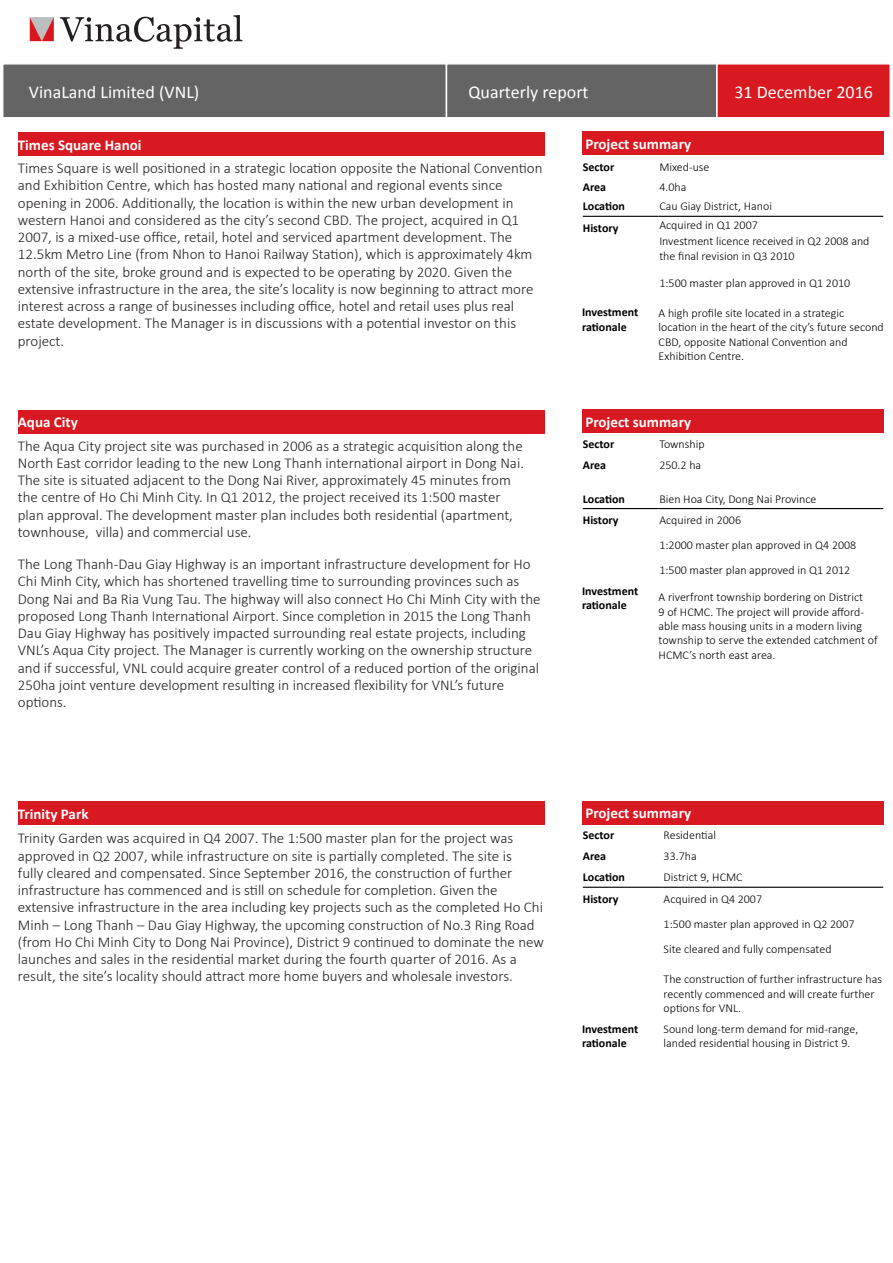
<style>
.page{position:relative;width:893px;height:1263px;background:#fff}
.page>*{position:absolute;margin:0;border:0;box-sizing:border-box;transform-origin:0 0}
.t1{font:18px "Calibri";color:#fff}
.t2{font:300 15px/17.2px "Calibri";color:#231f20}
.t3{font:700 15px "Calibri";color:#fff}
.t4{font:300 12px/14.4px "Calibri";color:#000}
.t5{font:700 12px/14.4px "Calibri";color:#000}
</style>
<div class="page">
<svg style="left:30px;top:17px;width:24px;height:24px"></svg>
<svg style="left:60px;top:15px;width:182px;height:34px"></svg>
<div style="left:3px;top:64px;width:443px;height:54px;background:#646464"></div>
<div style="left:2px;top:63px;width:445px;height:56px;border:2px solid #fff"></div>
<div style="left:446px;top:64px;width:271px;height:54px;background:#646464"></div>
<div style="left:446px;top:63px;width:272px;height:56px;border:2px solid #fff"></div>
<div style="left:717px;top:64px;width:173px;height:54px;background:#d8191f"></div>
<div style="left:716px;top:63px;width:175px;height:56px;border:2px solid #fff"></div>
<div style="left:582px;top:132px;width:302px;height:23px;background:#d81921"></div>
<hr style="left:583px;top:216px;width:76px;height:1px;background:#000">
<hr style="left:659px;top:216px;width:224px;height:1px;background:#000">
<div style="left:18px;top:133px;width:527px;height:23px;background:#d81921"></div>
<div style="left:582px;top:409px;width:302px;height:24px;background:#d81921"></div>
<hr style="left:583px;top:508px;width:76px;height:1px;background:#000">
<hr style="left:659px;top:508px;width:224px;height:1px;background:#000">
<div style="left:18px;top:410px;width:527px;height:23px;background:#d81921"></div>
<div style="left:582px;top:801px;width:302px;height:23px;background:#d81921"></div>
<hr style="left:583px;top:887px;width:80px;height:1px;background:#000">
<hr style="left:663px;top:887px;width:220px;height:1px;background:#000">
<div style="left:18px;top:802px;width:527px;height:23px;background:#d81921"></div>
<p class="t1" style="left:29px;top:80px;width:172px">VinaLand Limited (VNL)</p>
<p class="t1" style="left:468px;top:80px;width:122px">Quarterly report</p>
<p class="t1" style="left:734px;top:80px;width:140px">31 December 2016</p>
<p class="t3" style="left:18px;top:135px;width:125px">Times Square Hanoi</p>
<p class="t2" style="left:18px;top:159px;width:526px">Times Square is well positioned in a strategic location opposite the National Convention and Exhibition Centre, which has hosted many national and regional events since opening in 2006. Additionally, the location is within the new urban development in western Hanoi and considered as the city’s second CBD. The project, acquired in Q1<br>2007, is a mixed-use office, retail, hotel and serviced apartment development. The 12.5km Metro Line (from Nhon to Hanoi Railway Station), which is approximately 4km north of the site, broke ground and is expected to be operating by 2020. Given the extensive infrastructure in the area, the site’s locality is now beginning to attract more interest across a range of businesses including office, hotel and retail uses plus real estate development. The Manager is in discussions with a potential investor on this project.</p>
<p class="t3" style="left:18px;top:413px;width:61px">Aqua City</p>
<p class="t2" style="left:18px;top:437px;width:508px">The Aqua City project site was purchased in 2006 as a strategic acquisition along the North East corridor leading to the new Long Thanh international airport in Dong Nai.<br>The site is situated adjacent to the Dong Nai River, approximately 45 minutes from the centre of Ho Chi Minh City. In Q1 2012, the project received its 1:500 master plan approval. The development master plan includes both residential (apartment, townhouse, villa) and commercial use.</p>
<p class="t2" style="left:18px;top:555px;width:524px">The Long Thanh-Dau Giay Highway is an important infrastructure development for Ho Chi Minh City, which has shortened travelling time to surrounding provinces such as Dong Nai and Ba Ria Vung Tau. The highway will also connect Ho Chi Minh City with the proposed Long Thanh International Airport. Since completion in 2015 the Long Thanh Dau Giay Highway has positively impacted surrounding real estate projects, including VNL’s Aqua City project. The Manager is currently working on the ownership structure and if successful, VNL could acquire greater control of a reduced portion of the original 250ha joint venture development resulting in increased flexibility for VNL’s future options.</p>
<p class="t3" style="left:585px;top:134px;width:107px">Project summary</p>
<p class="t5" style="left:583px;top:159px;width:33px">Sector</p>
<p class="t4" style="left:659px;top:159px;width:52px">Mixed-use</p>
<p class="t5" style="left:583px;top:180px;width:25px">Area</p>
<p class="t4" style="left:659px;top:180px;width:28px">4.0ha</p>
<p class="t5" style="left:583px;top:199px;width:44px">Location</p>
<p class="t4" style="left:659px;top:199px;width:114px">Cau Giay District, Hanoi</p>
<p class="t5" style="left:583px;top:221px;width:37px">History</p>
<p class="t4" style="left:659px;top:218px;width:100px">Acquired in Q1 2007</p>
<p class="t4" style="left:659px;top:234px;width:212px">Investment licence received in Q2 2008 and the final revision in Q3 2010</p>
<p class="t4" style="left:659px;top:276px;width:192px">1:500 master plan approved in Q1 2010</p>
<p class="t5" style="left:582px;top:305px;width:58px">Investment rationale</p>
<p class="t4" style="left:659px;top:305px;width:227px">A high profile site located in a strategic location in the heart of the city’s future second CBD, opposite National Convention and Exhibition Centre.</p>
<p class="t3" style="left:585px;top:412px;width:107px">Project summary</p>
<p class="t5" style="left:583px;top:436px;width:33px">Sector</p>
<p class="t4" style="left:659px;top:436px;width:47px">Township</p>
<p class="t5" style="left:583px;top:457px;width:25px">Area</p>
<p class="t4" style="left:659px;top:457px;width:43px">250.2 ha</p>
<p class="t5" style="left:583px;top:491px;width:44px">Location</p>
<p class="t4" style="left:659px;top:491px;width:159px">Bien Hoa City, Dong Nai Province</p>
<p class="t5" style="left:583px;top:512px;width:37px">History</p>
<p class="t4" style="left:659px;top:512px;width:83px">Acquired in 2006</p>
<p class="t4" style="left:659px;top:537px;width:198px">1:2000 master plan approved in Q4 2008</p>
<p class="t4" style="left:659px;top:562px;width:192px">1:500 master plan approved in Q1 2012</p>
<p class="t5" style="left:582px;top:583px;width:58px">Investment rationale</p>
<p class="t4" style="left:659px;top:590px;width:220px">A riverfront township bordering on District<br>9 of HCMC. The project will provide afford&shy;able mass housing units in a modern living township to serve the extended catchment of HCMC’s north east area.</p>
<p class="t3" style="left:18px;top:804px;width:72px">Trinity Park</p>
<p class="t2" style="left:18px;top:830px;width:528px">Trinity Garden was acquired in Q4 2007. The 1:500 master plan for the project was approved in Q2 2007, while infrastructure on site is partially completed. The site is<br>fully cleared and compensated. Since September 2016, the construction of further infrastructure has commenced and is still on schedule for completion. Given the extensive infrastructure in the area including key projects such as the completed Ho Chi Minh – Long Thanh – Dau Giay Highway, the upcoming construction of No.3 Ring Road (from Ho Chi Minh City to Dong Nai Province), District 9 continued to dominate the new launches and sales in the residential market during the fourth quarter of 2016. As a result, the site’s locality should attract more home buyers and wholesale investors.</p>
<p class="t3" style="left:585px;top:804px;width:107px">Project summary</p>
<p class="t5" style="left:583px;top:828px;width:33px">Sector</p>
<p class="t4" style="left:664px;top:828px;width:54px">Residential</p>
<p class="t5" style="left:583px;top:849px;width:25px">Area</p>
<p class="t4" style="left:664px;top:849px;width:35px">33.7ha</p>
<p class="t5" style="left:583px;top:870px;width:44px">Location</p>
<p class="t4" style="left:664px;top:870px;width:81px">District 9, HCMC</p>
<p class="t5" style="left:583px;top:891px;width:37px">History</p>
<p class="t4" style="left:664px;top:891px;width:100px">Acquired in Q4 2007</p>
<p class="t4" style="left:664px;top:916px;width:192px">1:500 master plan approved in Q2 2007</p>
<p class="t4" style="left:664px;top:941px;width:169px">Site cleared and fully compensated</p>
<p class="t4" style="left:664px;top:972px;width:220px">The construction of further infrastructure has recently commenced and will create further options for VNL.</p>
<p class="t5" style="left:582px;top:1022px;width:58px">Investment rationale</p>
<p class="t4" style="left:664px;top:1021px;width:196px">Sound long-term demand for mid-range, landed residential housing in District 9.</p>
</div>
